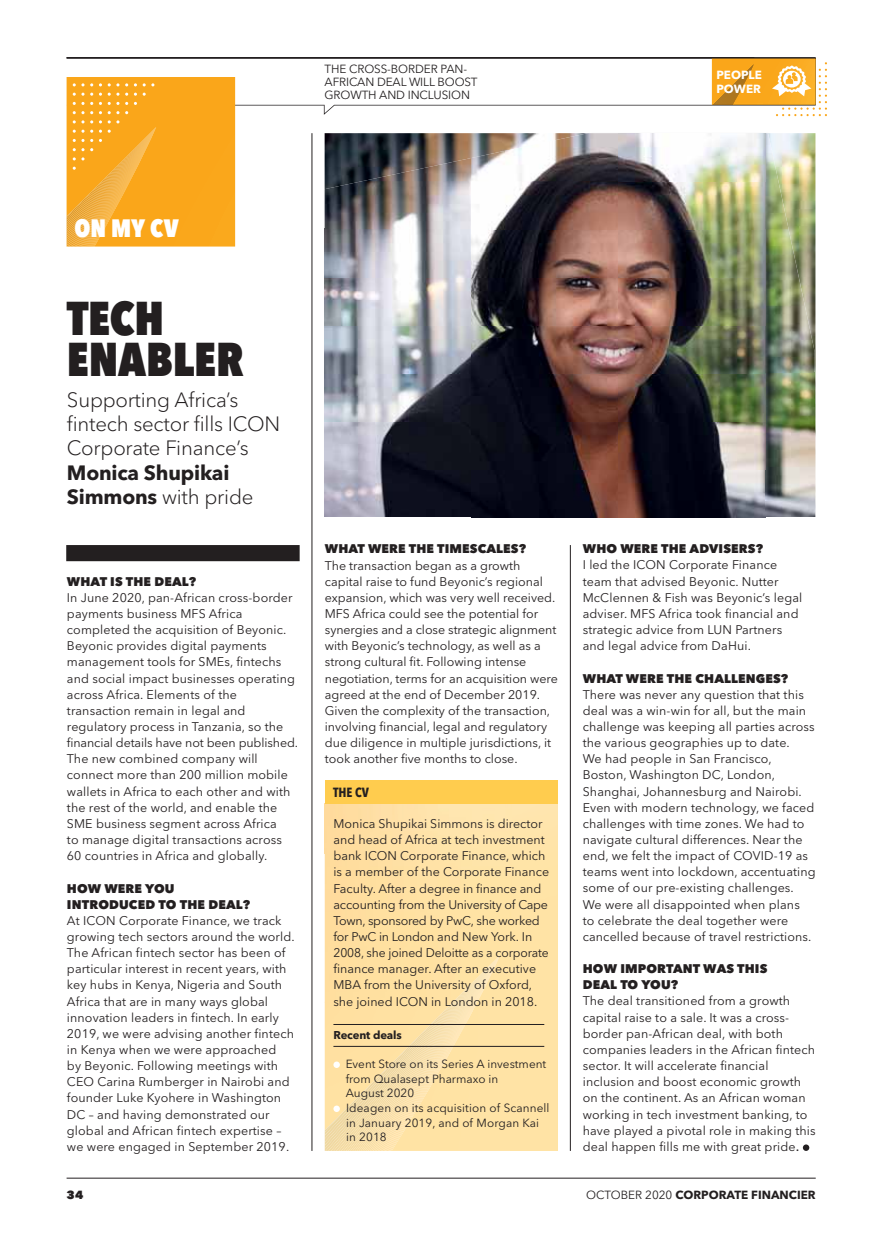
<style>
.page{position:relative;width:874px;height:1236px;background:#fff}
.page>*{position:absolute;margin:0;border:0;box-sizing:border-box;transform-origin:0 0}
.t1{font:800 condensed 46.95px/41.1px "Avenir Next LT Pro";letter-spacing:-.005em;color:#231f20}
.t2{font:800 condensed 24.9px "Avenir Next LT Pro";color:#fff}
.t3{font:300 20.55px/24.3px "Avenir Next LT Pro";letter-spacing:-.01em;color:#231f20}
.t4{font:700 20.55px/24.3px "Avenir Next LT Pro";letter-spacing:-.01em;color:#231f20}
.t5{font:700 condensed 13.2px "Avenir Next LT Pro";color:#231f20}
.t6{font:12.45px/16.2px "Avenir Next LT Pro";letter-spacing:.01em;color:#231f20}
.t7{font:800 12.45px/16.2px "Avenir Next LT Pro";letter-spacing:.01em;color:#231f20}
.t8{font:11.7px/14.7px "Avenir Next LT Pro";color:#231f20}
.t9{font:700 11.7px "Avenir Next LT Pro";color:#231f20}
.t10{font:700 11.7px/14.1px "Avenir Next LT Pro";color:#fff}
.t11{font:800 11.7px "Avenir Next LT Pro";color:#231f20}
.t12{font:700 11.25px "Avenir Next LT Pro";letter-spacing:-.01em;color:#231f20}
.s1{font-weight:300}
.s2{font-family:"Publico Text";font-size:12.15px}
.s3{font-weight:400}
</style>
<div class="page">
<hr style="left:67px;top:1178px;width:749px;height:1px;background:#231f20">
<img style="left:324px;top:247px;width:1px;height:22px">
<img style="left:324px;top:269px;width:1px;height:248px">
<img style="left:325px;top:247px;width:440px;height:270px">
<img style="left:765px;top:247px;width:50px;height:270px">
<div style="left:66px;top:545px;width:234px;height:16px;background:#231f20"></div>
<hr style="left:570px;top:545px;width:1px;height:606px;background:#231f20">
<hr style="left:312px;top:133px;width:1px;height:1018px;background:#231f20">
<div style="left:803px;top:1144px;width:6px;height:7px;background:#231f20;border-radius:50%"></div>
<img style="left:361px;top:969px;width:125px;height:182px">
<img style="left:357px;top:972px;width:126px;height:179px">
<img style="left:353px;top:975px;width:127px;height:176px">
<img style="left:351px;top:977px;width:127px;height:174px">
<img style="left:348px;top:979px;width:128px;height:172px">
<img style="left:346px;top:981px;width:128px;height:170px">
<img style="left:344px;top:984px;width:127px;height:167px">
<img style="left:341px;top:986px;width:128px;height:165px">
<img style="left:339px;top:989px;width:127px;height:162px">
<img style="left:336px;top:993px;width:127px;height:158px">
<img style="left:334px;top:996px;width:125px;height:155px">
<img style="left:331px;top:1001px;width:123px;height:150px">
<img style="left:328px;top:1006px;width:122px;height:145px">
<img style="left:326px;top:1011px;width:118px;height:140px">
<img style="left:325px;top:1018px;width:112px;height:133px">
<img style="left:325px;top:1026px;width:104px;height:123px">
<img style="left:325px;top:1036px;width:94px;height:109px">
<img style="left:325px;top:1048px;width:82px;height:94px">
<img style="left:325px;top:1063px;width:67px;height:76px">
<img style="left:325px;top:1083px;width:47px;height:52px">
<img style="left:325px;top:1111px;width:19px;height:21px">
<hr style="left:333px;top:1024px;width:211px;height:1px;background:#231f20">
<hr style="left:333px;top:1046px;width:211px;height:1px;background:#231f20">
<div style="left:333px;top:1062px;width:7px;height:6px;background:#fff;border-radius:50%"></div>
<div style="left:333px;top:1106px;width:7px;height:6px;background:#fff;border-radius:50%"></div>
<div style="left:325px;top:780px;width:233px;height:24px;background:#ffcc4e"></div>
<img style="left:67px;top:57px;width:760px;height:190px">
<p class="t8" style="left:325px;top:63px;width:154px;line-height:13.2px">THE CROSS-BORDER PAN-<br>AFRICAN DEAL WILL BOOST<br>GROWTH AND INCLUSION</p>
<p class="t10" style="left:716px;top:68px;width:47px">PEOPLE<br>POWER</p>
<h2 class="t2" style="left:75px;top:214px;width:106px">ON MY CV</h2>
<h1 class="t1" style="left:67px;top:299px;width:178px">TECH<br>ENABLER</h1>
<h3 class="t3" style="left:67px;top:389px;width:215px">Supporting Africa’s fintech sector fills ICON<br>Corporate Finance’s</h3>
<h3 class="t4" style="left:67px;top:461px;width:188px">Monica Shupikai<br>Simmons <span class="s1">with pride</span></h3>
<p class="t7" style="left:67px;top:573px;width:131px">WHAT IS THE DEAL?</p>
<p class="t6" style="left:67px;top:590px;width:233px">In June 2020, pan-African cross-border payments business MFS Africa completed the acquisition of Beyonic.<br>Beyonic provides digital payments management tools for SMEs, fintechs and social impact businesses operating across Africa. Elements of the transaction remain in legal and regulatory process in Tanzania, so the financial details have not been published.<br>The new combined company will connect more than 200 million mobile wallets in Africa to each other and with the rest of the world, and enable the SME business segment across Africa<br>to manage digital transactions across 60 countries in Africa and globally.</p>
<p class="t7" style="left:67px;top:880px;width:185px">HOW WERE YOU<br>INTRODUCED TO THE DEAL?</p>
<p class="t6" style="left:67px;top:913px;width:229px">At ICON Corporate Finance, we track growing tech sectors around the world.<br>The African fintech sector has been of particular interest in recent years, with key hubs in Kenya, Nigeria and South Africa that are in many ways global innovation leaders in fintech. In early 2019, we were advising another fintech in Kenya when we were approached<br>by Beyonic. Following meetings with CEO Carina Rumberger in Nairobi and founder Luke Kyohere in Washington DC – and having demonstrated our global and African fintech expertise – we were engaged in September 2019.</p>
<p class="t7" style="left:325px;top:541px;width:203px">WHAT WERE THE TIMESCALES?</p>
<p class="t6" style="left:325px;top:558px;width:234px">The transaction began as a growth capital raise to fund Beyonic’s regional expansion, which was very well received.<br>MFS Africa could see the potential for synergies and a close strategic alignment with Beyonic’s technology, as well as a strong cultural fit. Following intense negotiation, terms for an acquisition were agreed at the end of December 2019.<br>Given the complexity of the transaction, involving financial, legal and regulatory due diligence in multiple jurisdictions, it took another five months to close.</p>
<p class="t5" style="left:333px;top:786px;width:38px">THE CV</p>
<p class="t6" style="left:333px;top:816px;width:217px">Monica Shupikai Simmons is director and head of Africa at tech investment bank ICON Corporate Finance, which is a member of the Corporate Finance Faculty. After a degree in finance and accounting from the University of Cape Town, sponsored by PwC, she worked for PwC in London and New York. In 2008, she joined Deloitte as a corporate finance manager. After an executive MBA from the University of Oxford, she joined ICON in London in 2018.</p>
<p class="t12" style="left:333px;top:1030px;width:70px">Recent deals</p>
<p class="t8" style="left:346px;top:1057px;width:205px">Event Store on its Series A investment from Qualasept Pharmaxo in<br>August 2020<br>Ideagen on its acquisition of Scannell in January 2019, and of Morgan Kai in 2018</p>
<p class="t7" style="left:583px;top:541px;width:182px">WHO WERE THE ADVISERS?</p>
<p class="t6" style="left:583px;top:558px;width:221px">I led the ICON Corporate Finance team that advised Beyonic. Nutter McClennen &amp; Fish was Beyonic’s legal adviser. MFS Africa took financial and strategic advice from LUN Partners and legal advice from DaHui.</p>
<p class="t7" style="left:583px;top:670px;width:207px">WHAT WERE THE CHALLENGES?</p>
<p class="t6" style="left:583px;top:687px;width:234px">There was never any question that this deal was a win-win for all, but the main challenge was keeping all parties across the various geographies up to date.<br>We had people in San Francisco, Boston, Washington DC, London, Shanghai, Johannesburg and Nairobi.<br>Even with modern technology, we faced challenges with time zones. We had to navigate cultural differences. Near the end, we felt the impact of COVID-19 as teams went into lockdown, accentuating some of our pre-existing challenges.<br>We were all disappointed when plans<br>to celebrate the deal together were cancelled because of travel restrictions.</p>
<p class="t7" style="left:583px;top:961px;width:186px">HOW IMPORTANT WAS THIS<br>DEAL TO YOU?</p>
<p class="t6" style="left:583px;top:994px;width:234px">The deal transitioned from a growth capital raise to a sale. It was a cross&shy;border pan-African deal, with both companies leaders in the African fintech sector. It will accelerate financial inclusion and boost economic growth on the continent. As an African woman working in tech investment banking, to have played a pivotal role in making this deal happen fills me with great pride<span class="s2">.</span></p>
<p class="t11" style="left:67px;top:1188px;width:18px">34</p>
<p class="t9" style="left:586px;top:1190px;width:231px"><span class="s3">OCTOBER 2020</span> CORPORATE FINANCIER</p>
</div>
